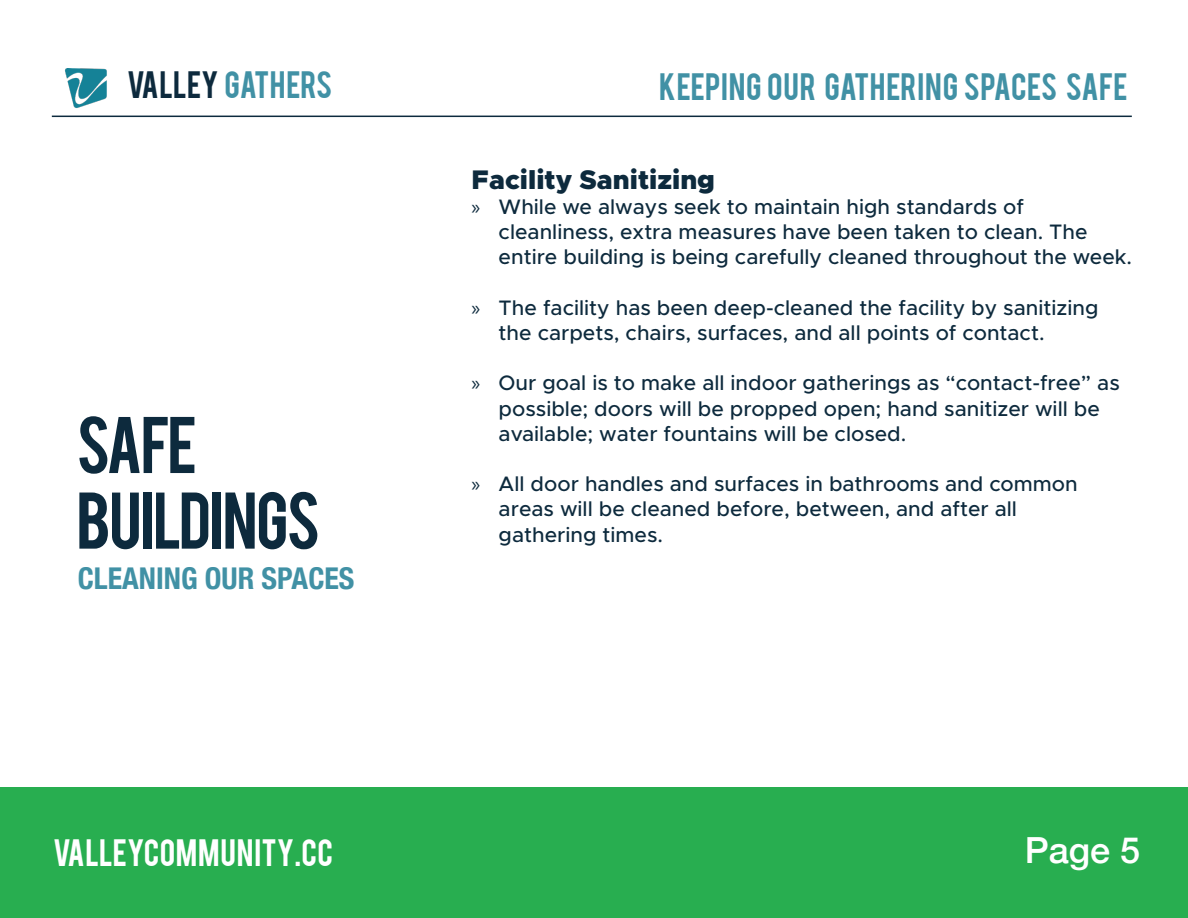
<style>
.page{position:relative;width:1188px;height:918px;background:#fff}
.page>*{position:absolute;margin:0;border:0;box-sizing:border-box;transform-origin:0 0}
.t1{font:63px "Bebas";letter-spacing:-.025em;color:#0d2a3d}
.t2{font:500 36px "Helvetica Neue";color:#fff}
.t3{font:30px "Bebas";color:#4191a5}
.t4{font:30px "Bebas";letter-spacing:.015em;color:#fff}
.t5{font:700 condensed 30px "Helvetica Neue";color:#4191a5}
.t6{font:900 27px "Metropolis";color:#0d2a3d}
.t7{font:500 21px/25.2px "Metropolis";color:#0d2a3d}
.s1{color:#0d2a3d}
.s2{font-family:"Myriad Pro";font-weight:400}
</style>
<div class="page">
<div style="left:0;top:787px;width:1188px;height:131px;background:#28ae50"></div>
<hr style="left:52px;top:116px;width:1080px;height:1px;background:#0d2a3d">
<img style="left:65px;top:69px;width:42px;height:39px">
<p class="t3" style="left:127px;top:63px;width:207px"><span class="s1">VALLEY</span> GATHERS</p>
<p class="t1" style="left:76px;top:399px;width:122px">SAFE</p>
<p class="t1" style="left:76px;top:475px;width:245px">BUILDINGS</p>
<p class="t5" style="left:78px;top:554px;width:278px">CLEANING OUR SPACES</p>
<p class="t4" style="left:53px;top:831px;width:281px">VALLEYCOMMUNITY.CC</p>
<p class="t3" style="left:659px;top:65px;width:470px">KEEPING OUR GATHERING SPACES SAFE</p>
<p class="t6" style="left:472px;top:162px;width:245px">Facility Sanitizing</p>
<p class="t7" style="left:499px;top:194px;width:635px;text-indent:-27px"><span class="s2">»</span> While we always seek to maintain high standards of cleanliness, extra measures have been taken to clean. The entire building is being carefully cleaned throughout the week.</p>
<p class="t7" style="left:499px;top:295px;width:601px;text-indent:-27px"><span class="s2">»</span> The facility has been deep-cleaned the facility by sanitizing the carpets, chairs, surfaces, and all points of contact.</p>
<p class="t7" style="left:499px;top:371px;width:623px;text-indent:-27px"><span class="s2">»</span> Our goal is to make all indoor gatherings as “contact-free” as possible; doors will be propped open; hand sanitizer will be available; water fountains will be closed.</p>
<p class="t7" style="left:499px;top:471px;width:581px;text-indent:-27px"><span class="s2">»</span> All door handles and surfaces in bathrooms and common areas will be cleaned before, between, and after all gathering times.</p>
<p class="t2" style="left:1025px;top:821px;width:117px">Page 5</p>
</div>
